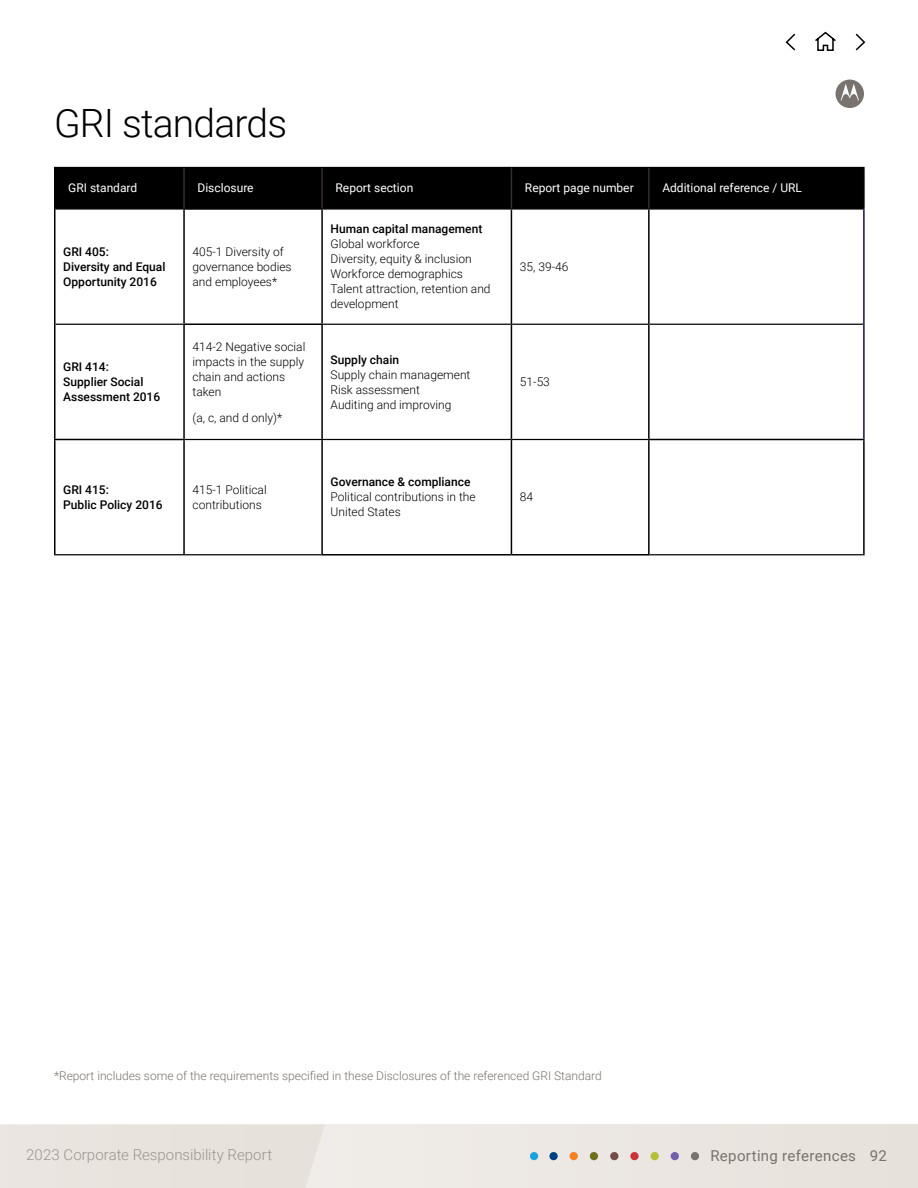
<style>
.page{position:relative;width:918px;height:1188px;background:#fff}
.page>*{position:absolute;margin:0;border:0;box-sizing:border-box;transform-origin:0 0}
.t1{font:300 39px "Roboto";letter-spacing:-.02em;color:#000}
.t2{font:300 15px "Roboto";letter-spacing:.005em;color:#9b9590}
.t3{font:15px "Roboto";letter-spacing:.025em;color:#78736e}
.t4{font:300 12px/15px "Roboto";color:#000}
.t5{font:500 12px/15px "Roboto";color:#000}
.t6{font:300 12px "Roboto";color:#78726e}
.t7{font:12px "Roboto";color:#fff}
</style>
<div class="page">
<div style="left:56px;top:168px;width:807px;height:40px;background:#000"></div>
<svg style="left:56px;top:323px;width:807px;height:231px"></svg>
<svg style="left:185px;top:210px;width:463px;height:229px"></svg>
<div style="left:55px;top:440px;width:129px;height:115px;background:#fff"></div>
<hr style="left:863px;top:210px;width:2px;height:114px;background:#1c0a57">
<hr style="left:863px;top:324px;width:2px;height:115px;background:#1c0a57">
<hr style="left:54px;top:209px;width:2px;height:115px;background:#000">
<hr style="left:54px;top:324px;width:2px;height:115px;background:#000">
<hr style="left:54px;top:167px;width:130px;height:1px;background:#000">
<hr style="left:184px;top:167px;width:138px;height:1px;background:#000">
<hr style="left:322px;top:167px;width:189px;height:1px;background:#000">
<hr style="left:511px;top:167px;width:138px;height:1px;background:#000">
<hr style="left:649px;top:167px;width:216px;height:1px;background:#000">
<hr style="left:56px;top:208px;width:127px;height:2px;background:#000">
<hr style="left:649px;top:208px;width:216px;height:2px;background:#000">
<hr style="left:56px;top:324px;width:127px;height:1px;background:#000">
<hr style="left:650px;top:324px;width:213px;height:1px;background:#000">
<hr style="left:54px;top:168px;width:2px;height:41px;background:#000">
<hr style="left:863px;top:168px;width:2px;height:40px;background:#000">
<hr style="left:54px;top:440px;width:2px;height:114px;background:#000">
<hr style="left:54px;top:439px;width:131px;height:1px;background:#000">
<hr style="left:321px;top:554px;width:190px;height:2px;background:#000">
<hr style="left:511px;top:554px;width:139px;height:2px;background:#000">
<hr style="left:648px;top:439px;width:217px;height:1px;background:#000">
<hr style="left:183px;top:440px;width:2px;height:114px;background:#000">
<hr style="left:321px;top:440px;width:2px;height:114px;background:#000">
<hr style="left:511px;top:440px;width:1px;height:114px;background:#000">
<hr style="left:648px;top:440px;width:2px;height:114px;background:#000">
<hr style="left:863px;top:440px;width:2px;height:114px;background:#000">
<hr style="left:54px;top:554px;width:130px;height:1px;background:#000">
<hr style="left:323px;top:208px;width:188px;height:2px;background:#000">
<hr style="left:323px;top:324px;width:188px;height:1px;background:#000">
<hr style="left:184px;top:554px;width:137px;height:1px;background:#000">
<hr style="left:511px;top:208px;width:138px;height:2px;background:#000">
<hr style="left:512px;top:324px;width:136px;height:1px;background:#000">
<hr style="left:650px;top:554px;width:215px;height:1px;background:#000">
<hr style="left:183px;top:208px;width:140px;height:2px;background:#000">
<hr style="left:183px;top:323px;width:140px;height:2px;background:#000">
<hr style="left:183px;top:210px;width:2px;height:113px;background:#000">
<hr style="left:183px;top:325px;width:2px;height:114px;background:#000">
<hr style="left:321px;top:210px;width:2px;height:113px;background:#000">
<hr style="left:511px;top:210px;width:1px;height:114px;background:#000">
<hr style="left:321px;top:325px;width:2px;height:114px;background:#000">
<hr style="left:511px;top:324px;width:1px;height:115px;background:#000">
<hr style="left:648px;top:210px;width:2px;height:114px;background:#000">
<hr style="left:648px;top:324px;width:2px;height:115px;background:#000">
<hr style="left:185px;top:439px;width:137px;height:1px;background:#000">
<hr style="left:322px;top:439px;width:189px;height:1px;background:#000">
<hr style="left:511px;top:439px;width:137px;height:1px;background:#000">
<hr style="left:183px;top:168px;width:2px;height:40px;background:#352f2a">
<hr style="left:321px;top:168px;width:2px;height:40px;background:#352f2a">
<hr style="left:511px;top:168px;width:1px;height:40px;background:#352f2a">
<hr style="left:648px;top:168px;width:2px;height:40px;background:#352f2a">
<svg style="left:836px;top:80px;width:28px;height:28px"></svg>
<svg style="left:785px;top:33px;width:11px;height:18px"></svg>
<svg style="left:855px;top:33px;width:11px;height:18px"></svg>
<svg style="left:815px;top:31px;width:21px;height:20px"></svg>
<div style="left:1px;top:1125px;width:917px;height:63px;background:#e7e1db"></div>
<div style="left:570px;top:1152px;width:8px;height:8px;background:#f58220;border-radius:50%"></div>
<div style="left:590px;top:1152px;width:8px;height:8px;background:#6b711e;border-radius:50%"></div>
<div style="left:610px;top:1152px;width:8px;height:8px;background:#734c45;border-radius:50%"></div>
<div style="left:630px;top:1152px;width:9px;height:8px;background:#cb333b;border-radius:50%"></div>
<div style="left:651px;top:1152px;width:8px;height:8px;background:#b5bf35;border-radius:50%"></div>
<div style="left:671px;top:1152px;width:8px;height:8px;background:#7161aa;border-radius:50%"></div>
<div style="left:691px;top:1152px;width:8px;height:8px;background:#78736e;border-radius:50%"></div>
<div style="left:549px;top:1152px;width:9px;height:8px;background:#004080;border-radius:50%"></div>
<div style="left:530px;top:1152px;width:8px;height:8px;background:#19a3dd;border-radius:50%"></div>
<h1 class="t1" style="left:54px;top:96px;width:235px">GRI standards</h1>
<p class="t7" style="left:68px;top:180px;width:71px">GRI standard</p>
<p class="t7" style="left:198px;top:180px;width:58px">Disclosure</p>
<p class="t7" style="left:336px;top:180px;width:79px">Report section</p>
<p class="t7" style="left:525px;top:180px;width:110px">Report page number</p>
<p class="t7" style="left:662px;top:180px;width:141px">Additional reference / URL</p>
<p class="t5" style="left:63px;top:244px;width:104px">GRI 405:<br>Diversity and Equal<br>Opportunity 2016</p>
<p class="t4" style="left:193px;top:244px;width:101px">405-1 Diversity of governance bodies and employees*</p>
<p class="t5" style="left:63px;top:359px;width:99px">GRI 414:<br>Supplier Social<br>Assessment 2016</p>
<p class="t4" style="left:193px;top:339px;width:114px">414-2 Negative social impacts in the supply chain and actions taken</p>
<p class="t4" style="left:193px;top:409px;width:91px">(a, c, and d only)*</p>
<p class="t5" style="left:63px;top:482px;width:101px">GRI 415:<br>Public Policy 2016</p>
<p class="t4" style="left:193px;top:482px;width:76px">415-1 Political contributions</p>
<p class="t5" style="left:331px;top:221px;width:153px">Human capital management</p>
<p class="t4" style="left:331px;top:236px;width:162px">Global workforce<br>Diversity, equity &amp; inclusion<br>Workforce demographics<br>Talent attraction, retention and development</p>
<p class="t4" style="left:520px;top:259px;width:50px">35, 39-46</p>
<p class="t5" style="left:331px;top:351px;width:70px">Supply chain</p>
<p class="t4" style="left:331px;top:366px;width:141px">Supply chain management<br>Risk assessment<br>Auditing and improving</p>
<p class="t4" style="left:520px;top:374px;width:32px">51-53</p>
<p class="t5" style="left:331px;top:474px;width:141px">Governance &amp; compliance</p>
<p class="t4" style="left:331px;top:489px;width:147px">Political contributions in the<br>United States</p>
<p class="t4" style="left:520px;top:489px;width:15px">84</p>
<p class="t6" style="left:54px;top:1067px;width:549px">*Report includes some of the requirements specified in these Disclosures of the referenced GRI Standard</p>
<p class="t2" style="left:26px;top:1145px;width:247px">2023 Corporate Responsibility Report</p>
<p class="t3" style="left:710px;top:1145px;width:178px">Reporting references 92</p>
</div>
